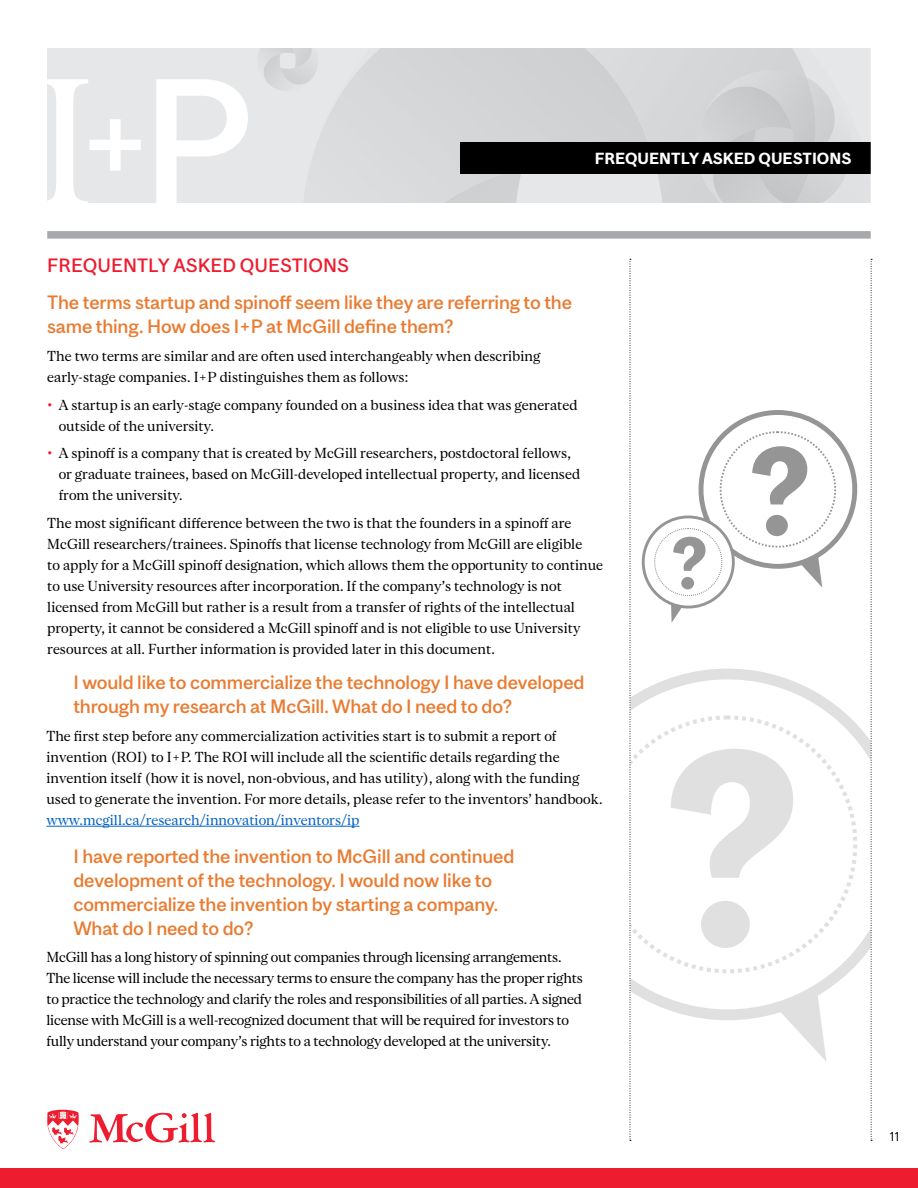
<style>
.page{position:relative;width:918px;height:1188px;background:#fff}
.page>*{position:absolute;margin:0;border:0;box-sizing:border-box;transform-origin:0 0}
.t1{font:700 255.6px "Mc Gill Sans";color:#6e6e70}
.t2{font:700 115.35px "Mc Gill Sans";color:#6e6e70}
.t3{font:700 67.5px "Mc Gill Sans";color:#6e6e70}
.t4{font:500 18px/24px "Mc Gill Sans";letter-spacing:-.01em;color:#e97b30}
.t5{font:500 18px "Mc Gill Sans";color:#ed1c2f}
.t6{font:18px "Mc Gill Serif";color:#ed1c2f}
.t7{font:700 15px "Mc Gill Sans";color:#fff}
.t8{font:13.5px/21px "Mc Gill Serif";color:#000}
.t9{font:13.5px/21px "Mc Gill Serif";letter-spacing:-.02em;color:#000}
.t10{font:13.5px "Mc Gill Serif";color:#0563c1}
.t11{font:12px "Mc Gill Sans";color:#000}
</style>
<div class="page">
<div style="left:47px;top:47px;width:825px;height:156px;background:#e6e7e8"></div>
<svg style="left:317px;top:47px;width:500px;height:156px"></svg>
<div style="left:0;top:1169px;width:918px;height:19px;background:#ed1c2f"></div>
<svg style="left:257px;top:47px;width:62px;height:44px"></svg>
<svg style="left:47px;top:79px;width:94px;height:124px"></svg>
<svg style="left:156px;top:79px;width:92px;height:124px"></svg>
<svg style="left:89px;top:1112px;width:126px;height:31px"></svg>
<svg style="left:47px;top:1110px;width:32px;height:39px"></svg>
<div style="left:460px;top:142px;width:412px;height:32px;background:#000"></div>
<hr style="left:46px;top:826px;width:313px;height:1px;background:#0563c1">
<div style="left:47px;top:231px;width:824px;height:8px;background:#a7a9ac"></div>
<svg style="left:630px;top:70px;width:243px;height:1071px"></svg>
<p class="t7" style="left:595px;top:149px;width:258px">FREQUENTLY ASKED QUESTIONS</p>
<h3 class="t5" style="left:47px;top:254px;width:303px">FREQUENTLY ASKED QUESTIONS</h3>
<h3 class="t4" style="left:47px;top:290px;width:526px">The terms startup and spinoff seem like they are referring to the same thing. How does +I P at McGill define them?</h3>
<p class="t8" style="left:47px;top:345px;width:495px">The two terms are similar and are often used interchangeably when describing early-stage companies +I. P distinguishes them as follows:</p>
<p class="t8" style="left:59px;top:394px;width:521px">A startup is an early-stage company founded on a business idea that was generated</p>
<h3 class="t6" style="left:47px;top:392px;width:7px">•</h3>
<p class="t8" style="left:59px;top:412px;width:514px;line-height:27.8px">outside of the university.<br>A spinoff is a company that is created by McGill researchers, postdoctoral fellows,</p>
<h3 class="t6" style="left:47px;top:440px;width:7px">•</h3>
<p class="t8" style="left:59px;top:464px;width:523px">or graduate trainees, based on McGill-developed intellectual property, and licensed from the university.</p>
<p class="t8" style="left:47px;top:512px;width:557px">The most significant difference between the two is that the founders in a spinoff are McGill researchers/trainees. Spinoffs that license technology from McGill are eligible<br>to apply for a McGill spinoff designation, which allows them the opportunity to continue to use University resources after incorporation If. the company s’ technology is not licensed from McGill but rather is a result from a transfer of rights of the intellectual property it, cannot be considered a McGill spinoff and is not eligible to use University resources at all. Further information is provided later in this document.</p>
<h3 class="t4" style="left:73px;top:671px;width:513px">I would like to commercialize the technology I have developed through my research at McGill. What do I need to do?</h3>
<p class="t8" style="left:46px;top:726px;width:558px">The first step before any commercialization activities start is to submit a report of invention (ROI) to +I .P The ROI will include all the scientific details regarding the invention itself (how it is novel, non-obvious, and has utility ,) along with the funding used to generate the invention. For more details, please refer to the inventors’ handbook.</p>
<p class="t10" style="left:46px;top:812px;width:315px">www.mcgill.ca/research/innovation/inventors/ip</p>
<h3 class="t4" style="left:73px;top:844px;width:443px">I have reported the invention to McGill and continued development of the technology I. would now like to commercialize the invention by starting a company.<br>What do I need to do?</h3>
<p class="t9" style="left:46px;top:947px;width:538px">McGill has a long history of spinning out companies through licensing arrangements.<br>The license will include the necessary terms to ensure the company has the proper rights to practice the technology and clarify the roles and responsibilities of all parties A. signed license with McGill is a well-recognized document that will be required for investors to fully understand your company s’ rights to a technology developed at the university.</p>
<h3 class="t3" style="left:671px;top:522px;width:38px">?</h3>
<h2 class="t2" style="left:748px;top:421px;width:65px">?</h2>
<h1 class="t1" style="left:662px;top:692px;width:142px">?</h1>
<p class="t11" style="left:890px;top:1129px;width:11px">11</p>
</div>
